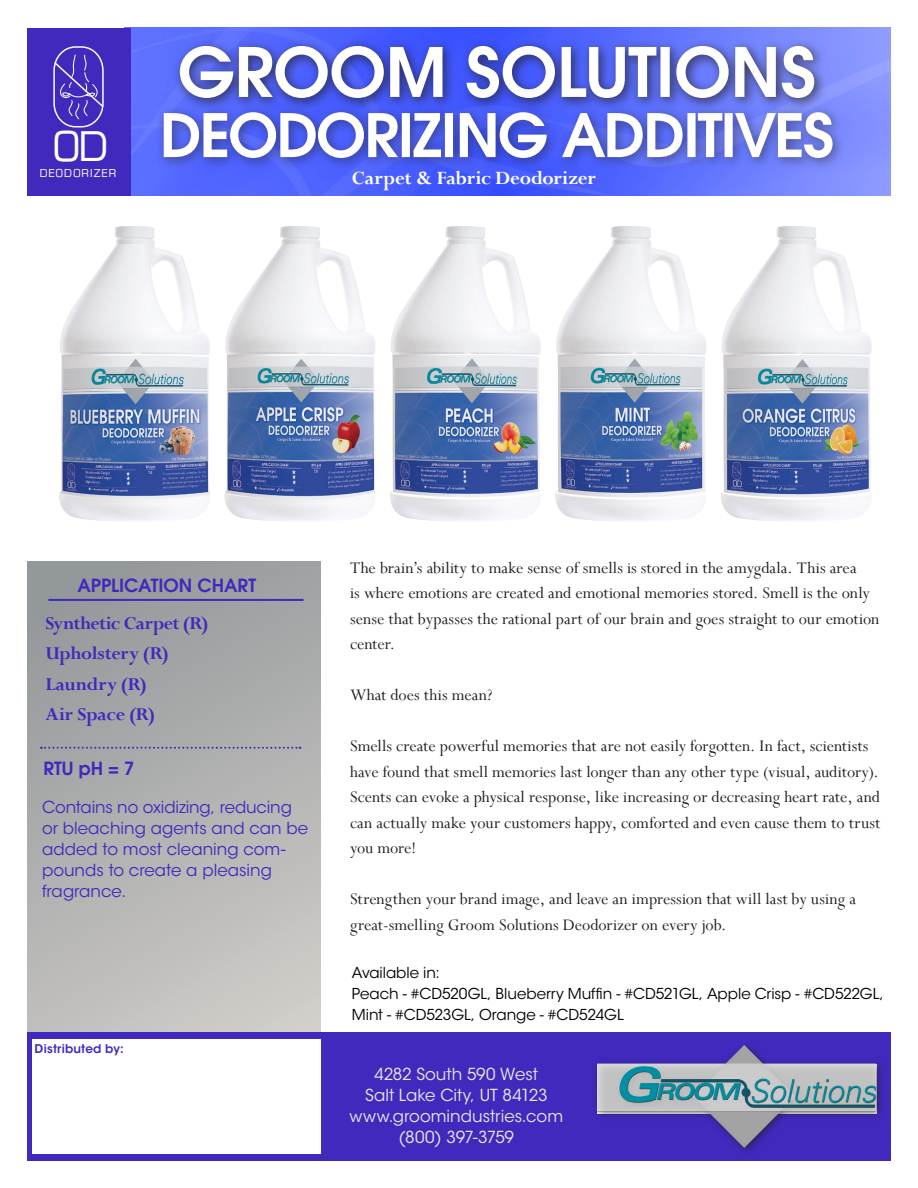
<style>
.page{position:relative;width:918px;height:1188px;background:#fff}
.page>*{position:absolute;margin:0;border:0;box-sizing:border-box;transform-origin:0 0}
.t1{font:600 67.65px "Avant Garde";letter-spacing:-.005em;color:#fff}
.t2{font:600 59.4px "Avant Garde";letter-spacing:-.03em;color:#fff}
.t3{font:39.75px "Eurostile";color:#fff}
.t4{font:700 21px "Perpetua";letter-spacing:-.01em;color:#fff}
.t5{font:700 20.25px "Perpetua";letter-spacing:-.015em;color:#4129bd}
.t6{font:600 18.15px "Avant Garde";color:#4129bd}
.t7{font:18px/25.5px "Perpetua";color:#231f20}
.t8{font:16.5px/21px "ITC Avant Garde Std";color:#4129bd}
.t9{font:16.5px "ITC Avant Garde Std";color:#e8ebec}
.t10{font:16.5px "ITC Avant Garde Std";letter-spacing:-.02em;color:#e8ebec}
.t11{font:15px/21px "ITC Avant Garde Std";letter-spacing:-.005em;color:#000}
.t12{font:600 12px "ITC Avant Garde Std";letter-spacing:.015em;color:#4129bd}
.t13{font:10.65px "Eurostile";letter-spacing:.115em;color:#fff}
</style>
<div class="page">
<div style="left:27px;top:562px;width:294px;height:475px;background:linear-gradient(to bottom,#979a9c,#cac8c4)"></div>
<img style="left:131px;top:28px;width:760px;height:167px">
<div style="left:27px;top:1032px;width:864px;height:129px;background:#4129bd"></div>
<div style="left:27px;top:28px;width:104px;height:167px;background:#4129bd"></div>
<div style="left:172px;top:39px;width:655px;height:72px;background:#231f20;opacity:.75"></div>
<div style="left:156px;top:105px;width:689px;height:66px;background:#231f20;opacity:.5"></div>
<svg style="left:41px;top:747px;width:259px;height:2px"></svg>
<hr style="left:48px;top:599px;width:256px;height:2px;background:#4129bd">
<div style="left:591px;top:1040px;width:295px;height:117px;background:#231f20;opacity:.75"></div>
<img style="left:597px;top:1045px;width:279px;height:108px">
<div style="left:32px;top:1040px;width:288px;height:114px;background:#fff"></div>
<svg style="left:53px;top:54px;width:51px;height:66px"></svg>
<img style="left:59px;top:226px;width:151px;height:295px">
<img style="left:224px;top:226px;width:152px;height:295px">
<img style="left:390px;top:226px;width:151px;height:295px">
<img style="left:555px;top:226px;width:151px;height:295px">
<img style="left:721px;top:226px;width:151px;height:295px">
<p class="t3" style="left:53px;top:123px;width:56px">OD</p>
<p class="t13" style="left:40px;top:167px;width:78px">DEODORIZER</p>
<p class="t1" style="left:178px;top:27px;width:640px">GROOM SOLUTIONS</p>
<p class="t2" style="left:160px;top:96px;width:676px">DEODORIZING ADDITIVES</p>
<p class="t4" style="left:352px;top:164px;width:245px">Carpet &amp; Fabric Deodorizer</p>
<p class="t6" style="left:78px;top:574px;width:180px">APPLICATION CHART</p>
<p class="t5" style="left:45px;top:610px;width:165px">Synthetic Carpet (R)</p>
<p class="t5" style="left:45px;top:641px;width:125px">Upholstery (R)</p>
<p class="t5" style="left:45px;top:671px;width:103px">Laundry (R)</p>
<p class="t5" style="left:45px;top:701px;width:111px">Air Space (R)</p>
<p class="t6" style="left:43px;top:756px;width:93px">RTU pH = 7</p>
<p class="t8" style="left:42px;top:797px;width:268px">Contains no oxidizing, reducing or bleaching agents and can be added to most cleaning com&shy;pounds to create a pleasing fragrance.</p>
<p class="t12" style="left:35px;top:1041px;width:91px">Distributed by:</p>
<p class="t7" style="left:350px;top:555px;width:531px">The brain’s ability to make sense of smells is stored in the amygdala. This area<br>is where emotions are created and emotional memories stored. Smell is the only sense that bypasses the rational part of our brain and goes straight to our emotion center.</p>
<p class="t7" style="left:350px;top:682px;width:144px">What does this mean?</p>
<p class="t7" style="left:350px;top:733px;width:532px">Smells create powerful memories that are not easily forgotten. In fact, scientists have found that smell memories last longer than any other type (visual, auditory).<br>Scents can evoke a physical response, like increasing or decreasing heart rate, and can actually make your customers happy, comforted and even cause them to trust you more!</p>
<p class="t7" style="left:350px;top:886px;width:507px">Strengthen your brand image, and leave an impression that will last by using a great-smelling Groom Solutions Deodorizer on every job.</p>
<p class="t11" style="left:352px;top:962px;width:89px">Available in:</p>
<p class="t11" style="left:352px;top:983px;width:533px">Peach - #CD520GL, Blueberry Muffin - #CD521GL, Apple Crisp - #CD522GL,<br>Mint - #CD523GL, Orange - #CD524GL</p>
<p class="t9" style="left:375px;top:1064px;width:165px">4282 South 590 West</p>
<p class="t9" style="left:365px;top:1085px;width:184px">Salt Lake City, UT 84123</p>
<p class="t9" style="left:350px;top:1106px;width:215px">www.groomindustries.com</p>
<p class="t10" style="left:399px;top:1127px;width:117px">(800) 397-3759</p>
</div>
